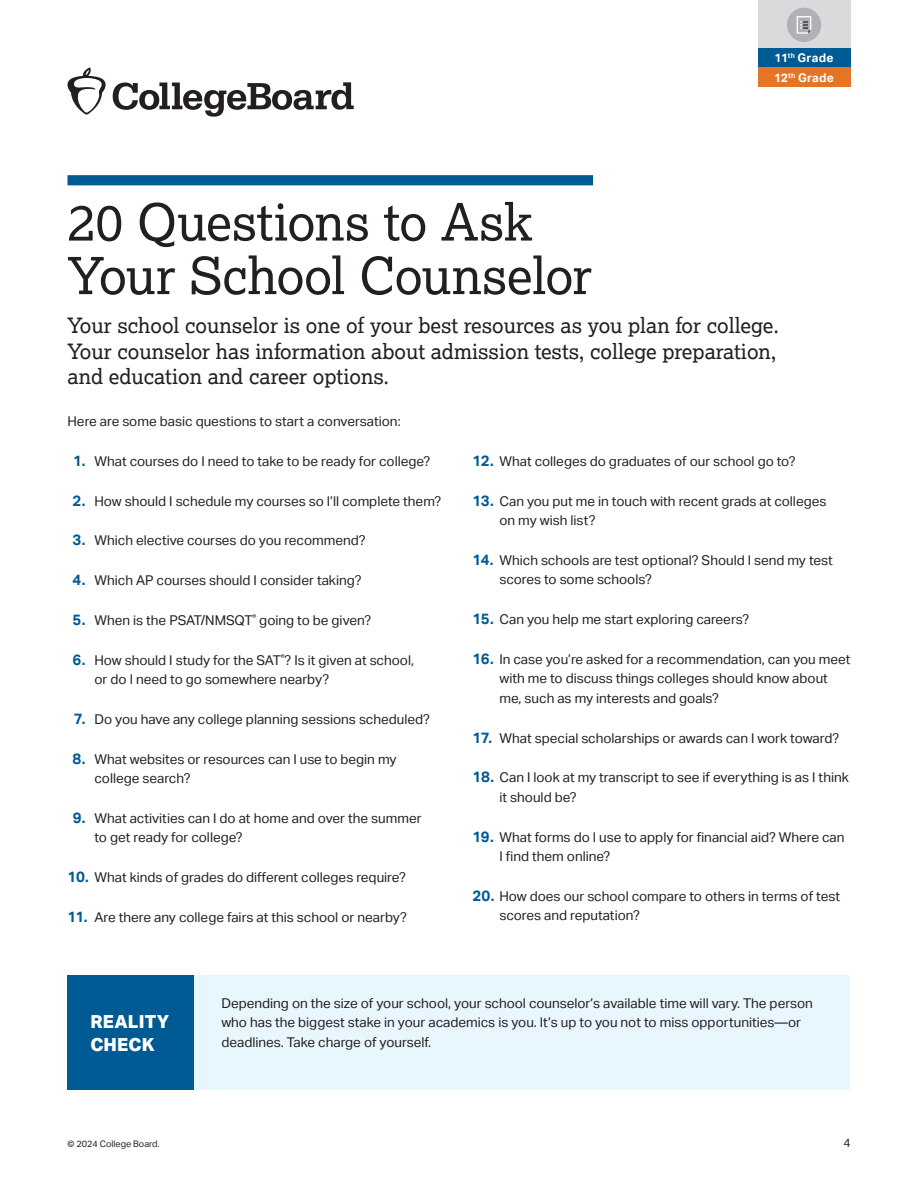
<style>
.page{position:relative;width:918px;height:1188px;background:#fff}
.page>*{position:absolute;margin:0;border:0;box-sizing:border-box;transform-origin:0 0}
.t1{font:51px/53.6px "Lexia";letter-spacing:-.01em;color:#231f20}
.t2{font:21px/25.5px "Lexia";color:#231f20}
.t3{font:800 18px/22.5px "Aktiv Grotesk";letter-spacing:.005em;color:#fff}
.t4{font:13.5px/19.5px "Aktiv Grotesk";color:#231f20}
.t5{font:700 12px/19.5px "Aktiv Grotesk";letter-spacing:.02em;color:#fff}
.t6{font:12px "Aktiv Grotesk";color:#231f20}
.t7{font:9px "Aktiv Grotesk";color:#231f20}
.s1{font-weight:700;font-size:15px;color:#005a93}
</style>
<div class="page">
<div style="left:68px;top:975px;width:782px;height:114px;background:#e8f6fd"></div>
<div style="left:68px;top:175px;width:525px;height:10px;background:#005a93"></div>
<div style="left:758px;top:0;width:92px;height:68px;background:#d9dadc"></div>
<div style="left:758px;top:48px;width:92px;height:20px;background:#005a93"></div>
<div style="left:758px;top:68px;width:92px;height:19px;background:#e57525"></div>
<div style="left:787px;top:8px;width:34px;height:34px;background:#b0b1b5;border-radius:50%"></div>
<svg style="left:113px;top:82px;width:241px;height:35px"></svg>
<svg style="left:67px;top:68px;width:39px;height:47px"></svg>
<div style="left:67px;top:975px;width:127px;height:114px;background:#005a93"></div>
<svg style="left:797px;top:16px;width:14px;height:18px"></svg>
<p class="t5" style="left:774px;top:48px;width:61px">11<sup>th</sup> Grade<br>12<sup>th</sup> Grade</p>
<h2 class="t1" style="left:67px;top:194px;width:526px">20 Questions to Ask<br>Your School Counselor</h2>
<p class="t2" style="left:67px;top:312px;width:713px">Your school counselor is one of your best resources as you plan for college.</p>
<p class="t2" style="left:67px;top:338px;width:711px">Your counselor has information about admission tests, college preparation, and education and career options.</p>
<p class="t4" style="left:67px;top:412px;width:335px">Here are some basic questions to start a conversation:</p>
<p class="t4" style="left:73px;top:451px;width:359px"><span class="s1">1.</span> What courses do I need to take to be ready for college?</p>
<p class="t4" style="left:72px;top:491px;width:370px"><span class="s1">2.</span> How should I schedule my courses so I’ll complete them?</p>
<p class="t4" style="left:73px;top:531px;width:295px"><span class="s1">3.</span> Which elective courses do you recommend?</p>
<p class="t4" style="left:73px;top:571px;width:290px"><span class="s1">4.</span> Which AP courses should I consider taking?</p>
<p class="t4" style="left:73px;top:610px;width:300px"><span class="s1">5.</span> When is the PSAT/NMSQT<sup>®</sup> going to be given?</p>
<p class="t4" style="left:95px;top:650px;width:321px;text-indent:-22px"><span class="s1">6.</span> How should I study for the SAT<sup>®</sup>? Is it given at school, or do I need to go somewhere nearby?</p>
<p class="t4" style="left:74px;top:709px;width:358px"><span class="s1">7.</span> Do you have any college planning sessions scheduled?</p>
<p class="t4" style="left:94px;top:749px;width:304px;text-indent:-22px"><span class="s1">8.</span> What websites or resources can I use to begin my college search?</p>
<p class="t4" style="left:94px;top:808px;width:329px;text-indent:-22px"><span class="s1">9.</span> What activities can I do at home and over the summer to get ready for college?</p>
<p class="t4" style="left:67px;top:868px;width:340px"><span class="s1">10.</span> What kinds of grades do different colleges require?</p>
<p class="t4" style="left:67px;top:907px;width:341px"><span class="s1">11.</span> Are there any college fairs at this school or nearby?</p>
<p class="t4" style="left:472px;top:451px;width:325px"><span class="s1">12.</span> What colleges do graduates of our school go to?</p>
<p class="t4" style="left:499px;top:491px;width:329px;text-indent:-27px"><span class="s1">13.</span> Can you put me in touch with recent grads at colleges on my wish list?</p>
<p class="t4" style="left:499px;top:550px;width:335px;text-indent:-27px"><span class="s1">14.</span> Which schools are test optional? Should I send my test scores to some schools?</p>
<p class="t4" style="left:472px;top:610px;width:278px"><span class="s1">15.</span> Can you help me start exploring careers?</p>
<p class="t4" style="left:499px;top:649px;width:353px;text-indent:-27px"><span class="s1">16.</span> In case you’re asked for a recommendation, can you meet with me to discuss things colleges should know about me, such as my interests and goals?</p>
<p class="t4" style="left:472px;top:728px;width:368px"><span class="s1">17.</span> What special scholarships or awards can I work toward?</p>
<p class="t4" style="left:499px;top:768px;width:351px;text-indent:-27px"><span class="s1">18.</span> Can I look at my transcript to see if everything is as I think it should be?</p>
<p class="t4" style="left:499px;top:827px;width:347px;text-indent:-27px"><span class="s1">19.</span> What forms do I use to apply for financial aid? Where can<br>I find them online?</p>
<p class="t4" style="left:499px;top:886px;width:342px;text-indent:-27px"><span class="s1">20.</span> How does our school compare to others in terms of test scores and reputation?</p>
<p class="t3" style="left:90px;top:1011px;width:80px">REALITY<br>CHECK</p>
<p class="t4" style="left:221px;top:993px;width:593px">Depending on the size of your school, your school counselor’s available time will vary. The person who has the biggest stake in your academics is you. It’s up to you not to miss opportunities—or deadlines. Take charge of yourself.</p>
<p class="t7" style="left:67px;top:1139px;width:94px">© 2024 College Board.</p>
<p class="t6" style="left:843px;top:1136px;width:9px">4</p>
</div>
